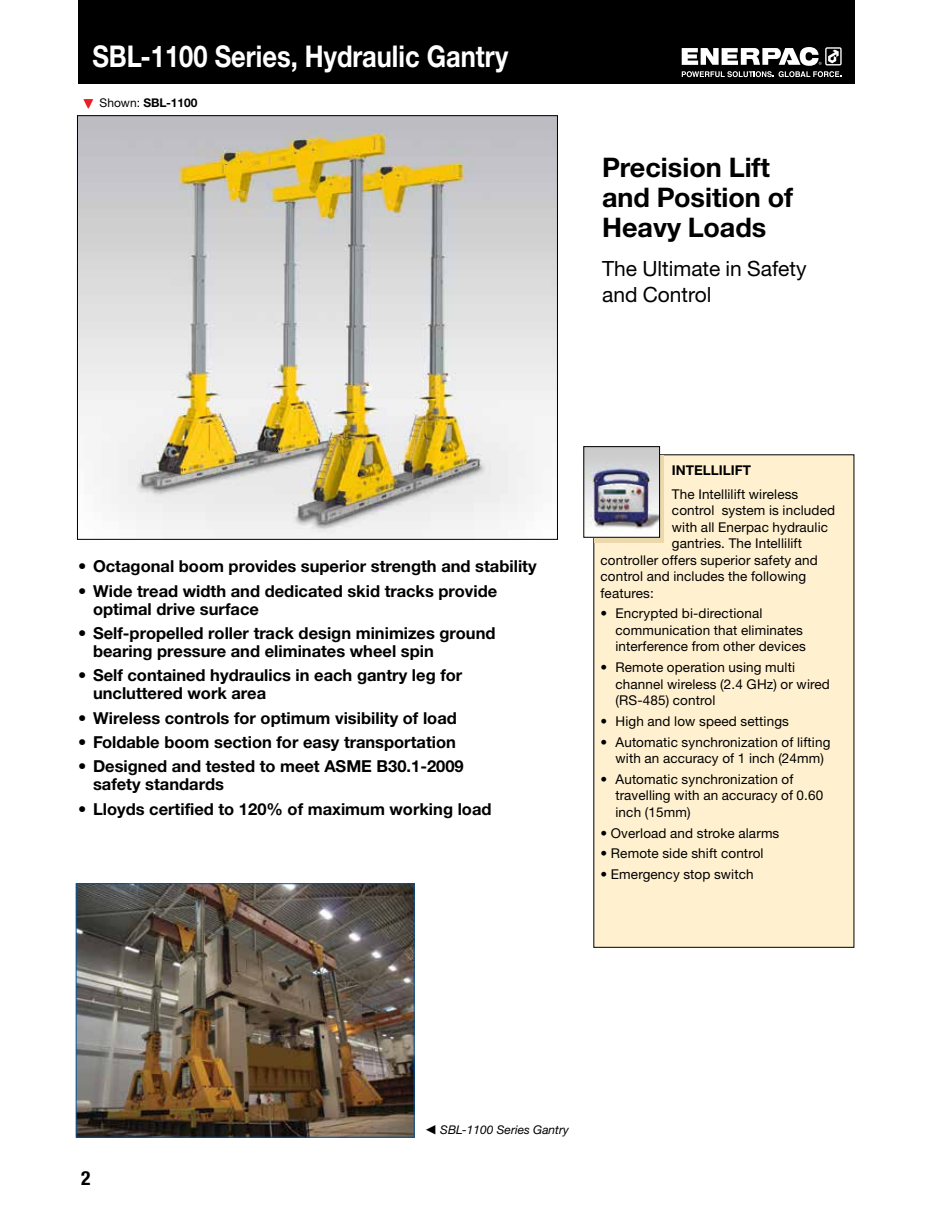
<style>
.page{position:relative;width:945px;height:1215px;background:#fff}
.page>*{position:absolute;margin:0;border:0;box-sizing:border-box;transform-origin:0 0}
.t1{font:700 30px "Helvetica Neue LTW1 G";color:#fff;scale:.85 1}
.t2{font:700 27px/30px "Helvetica Neue LTW1 G";color:#000}
.t3{font:21px/25.5px "Helvetica Neue LTW1 G";color:#000}
.t4{font:700 condensed 19.5px "Helvetica Neue LTW1 G";color:#000}
.t5{font:700 16.5px/18px "Helvetica Neue LTW1 G";color:#000}
.t6{font:13.5px/16.5px "Helvetica Neue LTW1 G";letter-spacing:.01em;color:#000}
.t7{font:700 13.5px "Helvetica Neue LTW1 G";color:#000}
.t8{font:italic 12px "Helvetica Neue LTW1 G";color:#000}
.t9{font:700 12px "Helvetica Neue LTW1 G";color:#000}
.s1{font-weight:400}
</style>
<div class="page">
<img style="left:79px;top:117px;width:477px;height:421px">
<div style="left:593px;top:454px;width:261px;height:494px;background:#fff1d0"></div>
<div style="left:594px;top:455px;width:70px;height:88px;background:linear-gradient(to bottom,#e1d0a6,#e4d2a8)"></div>
<img style="left:585px;top:448px;width:73px;height:88px">
<div style="left:583px;top:446px;width:77px;height:92px;border:1px solid #000"></div>
<img style="left:78px;top:885px;width:335px;height:251px">
<div style="left:76px;top:883px;width:339px;height:255px;border:1px solid #00529c"></div>
<div style="left:78px;top:0;width:777px;height:84px;background:#000"></div>
<svg style="left:682px;top:47px;width:160px;height:30px"></svg>
<h1 class="t1" style="left:92px;top:37px;width:491px">SBL-1100 Series, Hydraulic Gantry</h1>
<p class="t9" style="left:100px;top:95px;width:100px"><span class="s1">Shown:</span> SBL-1100</p>
<h2 class="t2" style="left:602px;top:153px;width:193px">Precision Lift and Position of<br>Heavy Loads</h2>
<h3 class="t3" style="left:602px;top:256px;width:206px">The Ultimate in Safety and Control</h3>
<p class="t5" style="left:78px;top:557px;width:460px">• Octagonal boom provides superior strength and stability</p>
<p class="t5" style="left:93px;top:582px;width:406px;text-indent:-15px">• Wide tread width and dedicated skid tracks provide optimal drive surface</p>
<p class="t5" style="left:93px;top:624px;width:404px;text-indent:-15px">• Self-propelled roller track design minimizes ground bearing pressure and eliminates wheel spin</p>
<p class="t5" style="left:93px;top:666px;width:371px;text-indent:-15px">• Self contained hydraulics in each gantry leg for uncluttered work area</p>
<p class="t5" style="left:78px;top:709px;width:380px">• Wireless controls for optimum visibility of load</p>
<p class="t5" style="left:78px;top:733px;width:379px">• Foldable boom section for easy transportation</p>
<p class="t5" style="left:93px;top:757px;width:372px;text-indent:-15px">• Designed and tested to meet ASME B30.1-2009 safety standards</p>
<p class="t5" style="left:78px;top:800px;width:415px">• Lloyds certified to 120% of maximum working load</p>
<p class="t7" style="left:672px;top:462px;width:81px">INTELLILIFT</p>
<p class="t6" style="left:672px;top:486px;width:128px">The Intellilift wireless</p>
<p class="t6" style="left:672px;top:502px;width:165px">control system is included</p>
<p class="t6" style="left:672px;top:519px;width:158px">with all Enerpac hydraulic</p>
<p class="t6" style="left:672px;top:535px;width:132px">gantries. The Intellilift</p>
<p class="t6" style="left:601px;top:552px;width:219px">controller offers superior safety and</p>
<p class="t6" style="left:601px;top:568px;width:207px">control and includes the following</p>
<p class="t6" style="left:601px;top:585px;width:55px">features:</p>
<p class="t6" style="left:616px;top:605px;width:192px;text-indent:-15px">• Encrypted bi-directional communication that eliminates interference from other devices</p>
<p class="t6" style="left:616px;top:659px;width:216px;text-indent:-15px">• Remote operation using multi channel wireless (2.4 GHz) or wired (RS-485) control</p>
<p class="t6" style="left:601px;top:713px;width:190px">• High and low speed settings</p>
<p class="t6" style="left:616px;top:734px;width:216px;text-indent:-15px">• Automatic synchronization of lifting with an accuracy of 1 inch (24mm)</p>
<p class="t6" style="left:616px;top:771px;width:209px;text-indent:-15px">• Automatic synchronization of travelling with an accuracy of 0.60 inch (15mm)</p>
<p class="t6" style="left:601px;top:825px;width:180px">• Overload and stroke alarms</p>
<p class="t6" style="left:601px;top:845px;width:165px">• Remote side shift control</p>
<p class="t6" style="left:601px;top:866px;width:155px">• Emergency stop switch</p>
<h3 class="t4" style="left:81px;top:1166px;width:11px">2</h3>
<p class="t8" style="left:425px;top:1122px;width:145px">◀ SBL-1100 Series Gantry</p>
</div>
